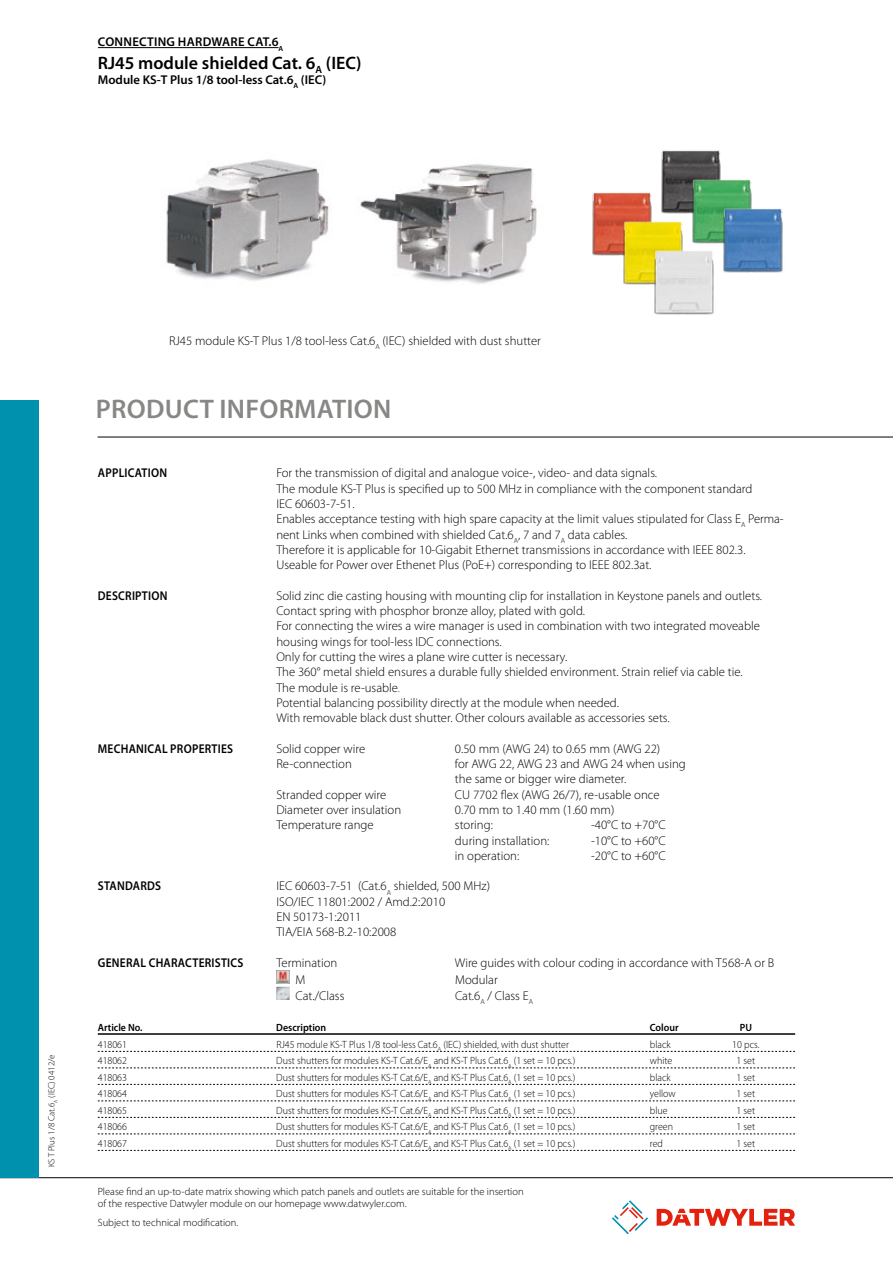
<style>
.page{position:relative;width:893px;height:1263px;background:#fff}
.page>*{position:absolute;margin:0;border:0;box-sizing:border-box;transform-origin:0 0}
.t1{font:600 27px "Myriad Pro";letter-spacing:.01em;color:#878786}
.t2{font:600 18px "Myriad Pro";color:#000}
.t3{font:300 12.75px/15.3px "Myriad Pro";color:#000}
.t4{font:600 12.75px "Myriad Pro";letter-spacing:.02em;color:#000;scale:.9 1}
.t5{font:600 12.75px "Myriad Pro";color:#000}
.t6{font:600 12.75px "Myriad Pro";letter-spacing:.02em;color:#000}
.t7{font:300 10.5px "Myriad Pro";color:#000;scale:.95 1}
.t8{font:300 10.5px/12.6px "Myriad Pro";color:#000}
.t9{font:600 10.5px "Myriad Pro";color:#000;scale:.95 1}
.t10{font:300 9px "Myriad Pro";color:#000}
.s1{color:#e6340d}
</style>
<div class="page">
<hr style="left:98px;top:437px;width:795px;height:1px;background:#000">
<svg style="left:612px;top:1200px;width:36px;height:34px"></svg>
<svg style="left:657px;top:1209px;width:138px;height:17px"></svg>
<hr style="left:0;top:1177px;width:893px;height:1px;background:#000">
<div style="left:0;top:400px;width:38px;height:777px;background:#0091ae"></div>
<img style="left:166px;top:159px;width:163px;height:122px">
<img style="left:360px;top:164px;width:177px;height:120px">
<img style="left:661px;top:150px;width:60px;height:64px">
<img style="left:689px;top:174px;width:63px;height:70px">
<img style="left:720px;top:203px;width:63px;height:70px">
<img style="left:592px;top:192px;width:60px;height:64px">
<img style="left:619px;top:215px;width:64px;height:70px">
<img style="left:650px;top:245px;width:64px;height:70px">
<hr style="left:98px;top:47px;width:181px;height:1px;background:#000">
<img style="left:276px;top:970px;width:14px;height:13px">
<img style="left:276px;top:987px;width:14px;height:13px">
<hr style="left:98px;top:1033px;width:697px;height:2px;background:#000">
<svg style="left:98px;top:1051px;width:697px;height:1px"></svg>
<svg style="left:98px;top:1068px;width:697px;height:1px"></svg>
<svg style="left:98px;top:1084px;width:697px;height:1px"></svg>
<svg style="left:98px;top:1101px;width:697px;height:1px"></svg>
<svg style="left:98px;top:1117px;width:697px;height:1px"></svg>
<svg style="left:98px;top:1134px;width:697px;height:1px"></svg>
<svg style="left:98px;top:1150px;width:697px;height:1px"></svg>
<p class="t6" style="left:98px;top:34px;width:187px">CONNECTING HARDWARE CAT.6<sub>A</sub></p>
<h2 class="t2" style="left:98px;top:51px;width:265px">RJ45 MODULE SHIELDED CAT. 6<sub>A</sub> (IEC)</h2>
<p class="t5" style="left:98px;top:72px;width:230px">MODULE KS‐T PLUS 1/8 TOOL-LESS CAT.6<sub>A</sub> (IEC)</p>
<p class="t10" style="left:46px;top:1167px;width:114px;rotate:-90deg">KS T Plus 1/8 Cat.6<sub>A</sub> (IEC) 0412/e</p>
<p class="t3" style="left:169px;top:333px;width:374px">RJ45 module KS-T Plus 1/8 tool-less Cat.6<sub>A</sub> (IEC) shielded with dust shutter</p>
<h1 class="t1" style="left:96px;top:392px;width:297px">PRODUCT INFORMATION</h1>
<p class="t4" style="left:98px;top:465px;width:78px">APPLICATION</p>
<p class="t4" style="left:98px;top:587px;width:79px">DESCRIPTION</p>
<p class="t4" style="left:98px;top:740px;width:152px">MECHANICAL PROPERTIES</p>
<p class="t4" style="left:98px;top:878px;width:72px">STANDARDS</p>
<p class="t4" style="left:98px;top:954px;width:163px">GENERAL CHARACTERISTICS</p>
<p class="t3" style="left:276px;top:465px;width:509px">For the transmission of digital and analogue voice-, video- and data signals.<br>The module KS-T Plus is specified up to 500 MHz in compliance with the component standard<br>IEC 60603-7-51.<br>Enables acceptance testing with high spare capacity at the limit values stipulated for Class E<sub>A</sub> Perma&shy;nent Links when combined with shielded Cat.6<sub>A</sub>, 7 and 7<sub>A</sub> data cables.<br>Therefore it is applicable for 10-Gigabit Ethernet transmissions in accordance with IEEE 802.3.<br>Useable for Power over Ethenet Plus (PoE+) corresponding to IEEE 802.3at.</p>
<p class="t3" style="left:276px;top:588px;width:487px">Solid zinc die casting housing with mounting clip for installation in Keystone panels and outlets.<br>Contact spring with phosphor bronze alloy, plated with gold.<br>For connecting the wires a wire manager is used in combination with two integrated moveable housing wings for tool-less IDC connections.<br>Only for cutting the wires a plane wire cutter is necessary.<br>The 360° metal shield ensures a durable fully shielded environment. Strain relief via cable tie.<br>The module is re-usable<span class="s1">.<br></span>Potential balancing possibility directly at the module when needed.<br>With removable black dust shutter. Other colours available as accessories sets.</p>
<p class="t3" style="left:276px;top:741px;width:90px">Solid copper wire</p>
<p class="t3" style="left:455px;top:741px;width:207px">0.50 mm (AWG 24) to 0.65 mm (AWG 22)</p>
<p class="t3" style="left:276px;top:756px;width:77px">Re-connection</p>
<p class="t3" style="left:455px;top:756px;width:232px">for AWG 22, AWG 23 and AWG 24 when using the same or bigger wire diameter.</p>
<p class="t3" style="left:276px;top:787px;width:112px">Stranded copper wire</p>
<p class="t3" style="left:455px;top:787px;width:206px">CU 7702 flex (AWG 26/7), re-usable once</p>
<p class="t3" style="left:276px;top:802px;width:126px">Diameter over insulation</p>
<p class="t3" style="left:455px;top:802px;width:161px">0.70 mm to 1.40 mm (1.60 mm)</p>
<p class="t3" style="left:276px;top:817px;width:99px">Temperature range</p>
<p class="t3" style="left:455px;top:817px;width:39px">storing:</p>
<p class="t3" style="left:591px;top:817px;width:76px">-40°C to +70°C</p>
<p class="t3" style="left:455px;top:832px;width:96px">during installation:</p>
<p class="t3" style="left:591px;top:832px;width:76px">-10°C to +60°C</p>
<p class="t3" style="left:455px;top:848px;width:66px">in operation:</p>
<p class="t3" style="left:591px;top:848px;width:76px">-20°C to +60°C</p>
<p class="t3" style="left:276px;top:878px;width:215px">IEC 60603-7-51 (Cat.6<sub>A</sub> shielded, 500 MHz)<br>ISO/IEC 11801:2002 / Amd.2:2010<br>EN 50173-1:2011<br>TIA/EIA 568-B.2-10:2008</p>
<p class="t3" style="left:276px;top:955px;width:63px">Termination</p>
<p class="t3" style="left:455px;top:955px;width:321px">Wire guides with colour coding in accordance with T568-A or B</p>
<p class="t3" style="left:296px;top:971px;width:11px">M</p>
<p class="t3" style="left:455px;top:971px;width:44px">Modular</p>
<p class="t3" style="left:296px;top:988px;width:50px">Cat./Class</p>
<p class="t3" style="left:455px;top:988px;width:80px">Cat.6<sub>A</sub> / Class E<sub>A</sub></p>
<p class="t9" style="left:98px;top:1021px;width:49px">ARTICLE NO.</p>
<p class="t9" style="left:276px;top:1021px;width:54px">DESCRIPTION</p>
<p class="t9" style="left:650px;top:1021px;width:32px">COLOUR</p>
<p class="t9" style="left:740px;top:1021px;width:14px">P U</p>
<p class="t7" style="left:98px;top:1038px;width:32px">418061</p>
<p class="t7" style="left:276px;top:1038px;width:310px">RJ45 module KS-T Plus 1/8 tool-less Cat.6<sub>A</sub> (IEC) shielded, with dust shutter</p>
<p class="t7" style="left:650px;top:1038px;width:23px">black</p>
<p class="t7" style="left:732px;top:1038px;width:30px">10 pcs.</p>
<p class="t7" style="left:98px;top:1054px;width:32px">418062</p>
<p class="t7" style="left:276px;top:1054px;width:316px">Dust shutters for modules KS-T Cat.6/E<sub>A</sub> and KS-T Plus Cat.6<sub>A</sub> (1 set = 10 pcs.)</p>
<p class="t7" style="left:650px;top:1054px;width:25px">white</p>
<p class="t7" style="left:736px;top:1054px;width:21px">1 set</p>
<p class="t7" style="left:98px;top:1071px;width:32px">418063</p>
<p class="t7" style="left:276px;top:1071px;width:316px">Dust shutters for modules KS-T Cat.6/E<sub>A</sub> and KS-T Plus Cat.6<sub>A</sub> (1 set = 10 pcs.)</p>
<p class="t7" style="left:650px;top:1071px;width:23px">black</p>
<p class="t7" style="left:736px;top:1071px;width:21px">1 set</p>
<p class="t7" style="left:98px;top:1087px;width:32px">418064</p>
<p class="t7" style="left:276px;top:1087px;width:316px">Dust shutters for modules KS-T Cat.6/E<sub>A</sub> and KS-T Plus Cat.6<sub>A</sub> (1 set = 10 pcs.)</p>
<p class="t7" style="left:650px;top:1087px;width:29px">yellow</p>
<p class="t7" style="left:736px;top:1087px;width:21px">1 set</p>
<p class="t7" style="left:98px;top:1104px;width:32px">418065</p>
<p class="t7" style="left:276px;top:1104px;width:316px">Dust shutters for modules KS-T Cat.6/E<sub>A</sub> and KS-T Plus Cat.6<sub>A</sub> (1 set = 10 pcs.)</p>
<p class="t7" style="left:650px;top:1104px;width:20px">blue</p>
<p class="t7" style="left:736px;top:1104px;width:21px">1 set</p>
<p class="t7" style="left:98px;top:1120px;width:32px">418066</p>
<p class="t7" style="left:276px;top:1120px;width:316px">Dust shutters for modules KS-T Cat.6/E<sub>A</sub> and KS-T Plus Cat.6<sub>A</sub> (1 set = 10 pcs.)</p>
<p class="t7" style="left:650px;top:1120px;width:26px">green</p>
<p class="t7" style="left:736px;top:1120px;width:21px">1 set</p>
<p class="t7" style="left:98px;top:1137px;width:32px">418067</p>
<p class="t7" style="left:276px;top:1137px;width:316px">Dust shutters for modules KS-T Cat.6/E<sub>A</sub> and KS-T Plus Cat.6<sub>A</sub> (1 set = 10 pcs.)</p>
<p class="t7" style="left:650px;top:1137px;width:15px">red</p>
<p class="t7" style="left:736px;top:1137px;width:21px">1 set</p>
<p class="t8" style="left:98px;top:1185px;width:427px">Please find an up-to-date matrix showing which patch panels and outlets are suitable for the insertion of the respective Datwyler module on our homepage www.datwyler.com.</p>
<p class="t8" style="left:98px;top:1216px;width:142px">Subject to technical modification.</p>
</div>
